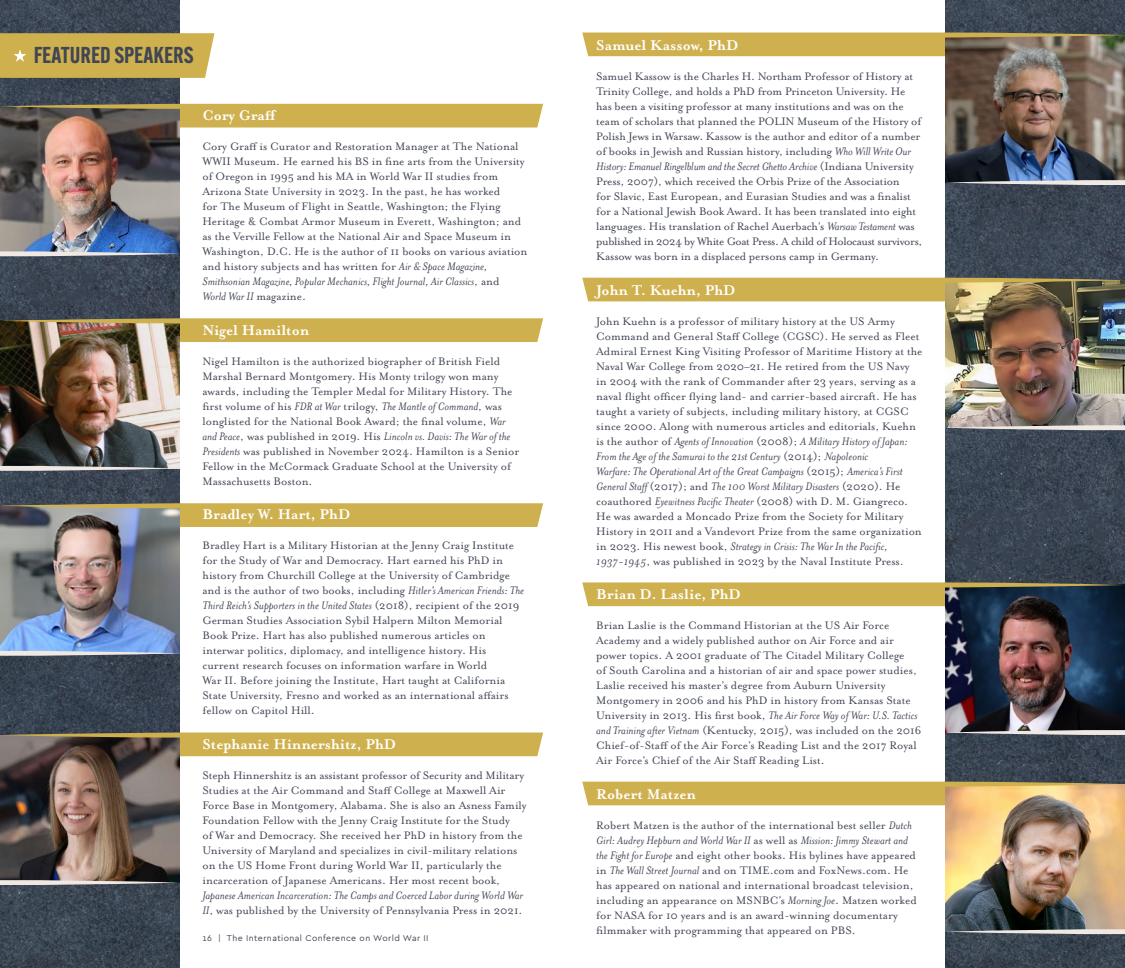
<style>
.page{position:relative;width:1125px;height:968px;background:#fff}
.page>*{position:absolute;margin:0;border:0;box-sizing:border-box;transform-origin:0 0}
.t1{font:600 22.5px "Alternate Gothic ATF";color:#404654}
.t2{font:700 16.25px "Mrs Eaves OT";color:#fff}
.t3{font:12.5px/15px "Mrs Eaves OT";color:#404654}
.t4{font:italic 12.5px/15px "Mrs Eaves OT";color:#404654}
.t5{font:8.75px "Cera Basic";letter-spacing:.05em;color:#404654}
.s1{font-style:italic}
.s2{font-style:normal}
</style>
<div class="page">
<img style="left:0;top:0;width:180px;height:968px">
<img style="left:945px;top:0;width:180px;height:968px">
<svg style="left:0;top:33px;width:214px;height:45px;background:#cfb153"></svg>
<img style="left:0;top:127px;width:180px;height:123px">
<img style="left:0;top:342px;width:180px;height:123px">
<img style="left:0;top:527px;width:180px;height:123px">
<img style="left:0;top:756px;width:180px;height:123px">
<img style="left:945px;top:56px;width:180px;height:123px">
<img style="left:945px;top:301px;width:180px;height:123px">
<img style="left:945px;top:606px;width:180px;height:123px">
<img style="left:945px;top:805px;width:180px;height:123px">
<svg style="left:0;top:250px;width:180px;height:7px"></svg>
<svg style="left:0;top:465px;width:180px;height:7px"></svg>
<svg style="left:0;top:650px;width:180px;height:6px"></svg>
<svg style="left:0;top:879px;width:180px;height:7px"></svg>
<svg style="left:0;top:104px;width:543px;height:23px;background:#af9650"></svg>
<svg style="left:0;top:318px;width:543px;height:24px;background:#b79d54"></svg>
<svg style="left:0;top:503px;width:543px;height:24px;background:#b49f5e"></svg>
<svg style="left:0;top:732px;width:543px;height:24px;background:#ac9450"></svg>
<svg style="left:582px;top:32px;width:543px;height:24px;background:#b69e57"></svg>
<svg style="left:582px;top:278px;width:543px;height:23px;background:#baa152"></svg>
<svg style="left:582px;top:582px;width:543px;height:24px;background:#9b8b4e"></svg>
<svg style="left:582px;top:781px;width:543px;height:24px;background:#d4b461"></svg>
<svg style="left:945px;top:179px;width:180px;height:7px"></svg>
<svg style="left:945px;top:424px;width:180px;height:7px"></svg>
<svg style="left:945px;top:729px;width:180px;height:7px"></svg>
<svg style="left:945px;top:928px;width:180px;height:7px"></svg>
<h1 class="t1" style="left:34px;top:41px;width:161px">FEATURED SPEAKERS</h1>
<h2 class="t2" style="left:202px;top:106px;width:76px">Cory Graff</h2>
<p class="t3" style="left:202px;top:139px;width:326px">Cory Graff is Curator and Restoration Manager at The National WWII Museum. He earned his BS in fine arts from the University of Oregon in 1995 and his MA in World War II studies from Arizona State University in 2023. In the past, he has worked<br>for The Museum of Flight in Seattle, Washington; the Flying Heritage &amp; Combat Armor Museum in Everett, Washington; and as the Verville Fellow at the National Air and Space Museum in Washington, D.C. He is the author of 11 books on various aviation and history subjects and has written for <span class="s1">Air &amp; Space Magazine, Smithsonian Magazine, Popular Mechanics, Flight Journal, Air Classics</span>, and<br><span class="s1">World War II</span> magazine.</p>
<h2 class="t2" style="left:202px;top:320px;width:108px">Nigel Hamilton</h2>
<p class="t3" style="left:202px;top:353px;width:318px">Nigel Hamilton is the authorized biographer of British Field Marshal Bernard Montgomery. His Monty trilogy won many awards, including the Templer Medal for Military History. The first volume of his <span class="s1">FDR at War</span> trilogy, <span class="s1">The Mantle of Command</span>, was longlisted for the National Book Award; the final volume, <span class="s1">War and Peace</span>, was published in 2019. His <span class="s1">Lincoln vs. Davis: The War of the Presidents</span> was published in November 2024. Hamilton is a Senior Fellow in the McCormack Graduate School at the University of Massachusetts Boston.</p>
<h2 class="t2" style="left:202px;top:505px;width:150px">Bradley W. Hart, PhD</h2>
<p class="t3" style="left:202px;top:538px;width:323px">Bradley Hart is a Military Historian at the Jenny Craig Institute for the Study of War and Democracy. Hart earned his PhD in history from Churchill College at the University of Cambridge and is the author of two books, including <span class="s1">Hitler’s American Friends: The Third Reich’s Supporters in the United States</span> (2018), recipient of the 2019<br>German Studies Association Sybil Halpern Milton Memorial Book Prize. Hart has also published numerous articles on interwar politics, diplomacy, and intelligence history. His current research focuses on information warfare in World<br>War II. Before joining the Institute, Hart taught at California State University, Fresno and worked as an international affairs fellow on Capitol Hill.</p>
<h2 class="t2" style="left:202px;top:734px;width:195px">Stephanie Hinnershitz, PhD</h2>
<p class="t3" style="left:202px;top:767px;width:326px">Steph Hinnershitz is an assistant professor of Security and Military Studies at the Air Command and Staff College at Maxwell Air Force Base in Montgomery, Alabama. She is also an Asness Family Foundation Fellow with the Jenny Craig Institute for the Study<br>of War and Democracy. She received her PhD in history from the University of Maryland and specializes in civil-military relations on the US Home Front during World War II, particularly the incarceration of Japanese Americans. Her most recent book,</p>
<p class="t4" style="left:202px;top:887px;width:322px">Japanese American Incarceration: The Camps and Coerced Labor during World War<br>II<span class="s2">, was published by the University of Pennsylvania Press in 2021.</span></p>
<p class="t5" style="left:202px;top:933px;width:228px">16 | The International Conference on World War II</p>
<h2 class="t2" style="left:596px;top:36px;width:144px">Samuel Kassow, PhD</h2>
<p class="t3" style="left:596px;top:69px;width:328px">Samuel Kassow is the Charles H. Northam Professor of History at Trinity College, and holds a PhD from Princeton University. He has been a visiting professor at many institutions and was on the team of scholars that planned the POLIN Museum of the History of Polish Jews in Warsaw. Kassow is the author and editor of a number of books in Jewish and Russian history, including <span class="s1">Who Will Write Our History: Emanuel Ringelblum and the Secret Ghetto Archive</span> (Indiana University Press, 2007), which received the Orbis Prize of the Association<br>for Slavic, East European, and Eurasian Studies and was a finalist for a National Jewish Book Award. It has been translated into eight languages. His translation of Rachel Auerbach’s <span class="s1">Warsaw Testament</span> was published in 2024 by White Goat Press. A child of Holocaust survivors, Kassow was born in a displaced persons camp in Germany.</p>
<h2 class="t2" style="left:596px;top:280px;width:141px">John T. Kuehn, PhD</h2>
<p class="t3" style="left:596px;top:313px;width:328px">John Kuehn is a professor of military history at the US Army Command and General Staff College (CGSC). He served as Fleet Admiral Ernest King Visiting Professor of Maritime History at the Naval War College from 2020–21. He retired from the US Navy in 2004 with the rank of Commander after 23 years, serving as a naval flight officer flying land- and carrier-based aircraft. He has taught a variety of subjects, including military history, at CGSC since 2000. Along with numerous articles and editorials, Kuehn is the author of <span class="s1">Agents of Innovation</span> (2008); <span class="s1">A Military History of Japan:<br>From the Age of the Samurai to the 21st Century</span> (2014); <span class="s1">Napoleonic<br>Warfare: The Operational Art of the Great Campaigns</span> (2015); <span class="s1">America’s First General Staff</span>(2017); and <span class="s1">The 100 Worst Military Disasters</span> (2020). He coauthored <span class="s1">Eyewitness Pacific Theater</span> (2008) with D. M. Giangreco.<br>He was awarded a Moncado Prize from the Society for Military History in 2011 and a Vandevort Prize from the same organization in 2023. His newest book, <span class="s1">Strategy in Crisis: The War In the Pacific, 1937-1945</span>, was published in 2023 by the Naval Institute Press.</p>
<h2 class="t2" style="left:596px;top:585px;width:146px">Brian D. Laslie, PhD</h2>
<p class="t3" style="left:596px;top:618px;width:327px">Brian Laslie is the Command Historian at the US Air Force Academy and a widely published author on Air Force and air power topics. A 2001 graduate of The Citadel Military College<br>of South Carolina and a historian of air and space power studies, Laslie received his master’s degree from Auburn University Montgomery in 2006 and his PhD in history from Kansas State University in 2013. His first book, <span class="s1">The Air Force Way of War: U.S. Tactics and Training after Vietnam</span> (Kentucky, 2015), was included on the 2016<br>Chief-of-Staff of the Air Force’s Reading List and the 2017 Royal Air Force’s Chief of the Air Staff Reading List.</p>
<h2 class="t2" style="left:596px;top:784px;width:101px">Robert Matzen</h2>
<p class="t3" style="left:596px;top:817px;width:322px">Robert Matzen is the author of the international best seller <span class="s1">Dutch Girl: Audrey Hepburn and World War II</span> as well as <span class="s1">Mission: Jimmy Stewart and the Fight for Europe</span> and eight other books. His bylines have appeared in <span class="s1">The Wall Street Journal</span> and on TIME.com and FoxNews.com. He has appeared on national and international broadcast television, including an appearance on MSNBC’s <span class="s1">Morning Joe</span>. Matzen worked for NASA for 10 years and is an award-winning documentary filmmaker with programming that appeared on PBS.</p>
</div>
